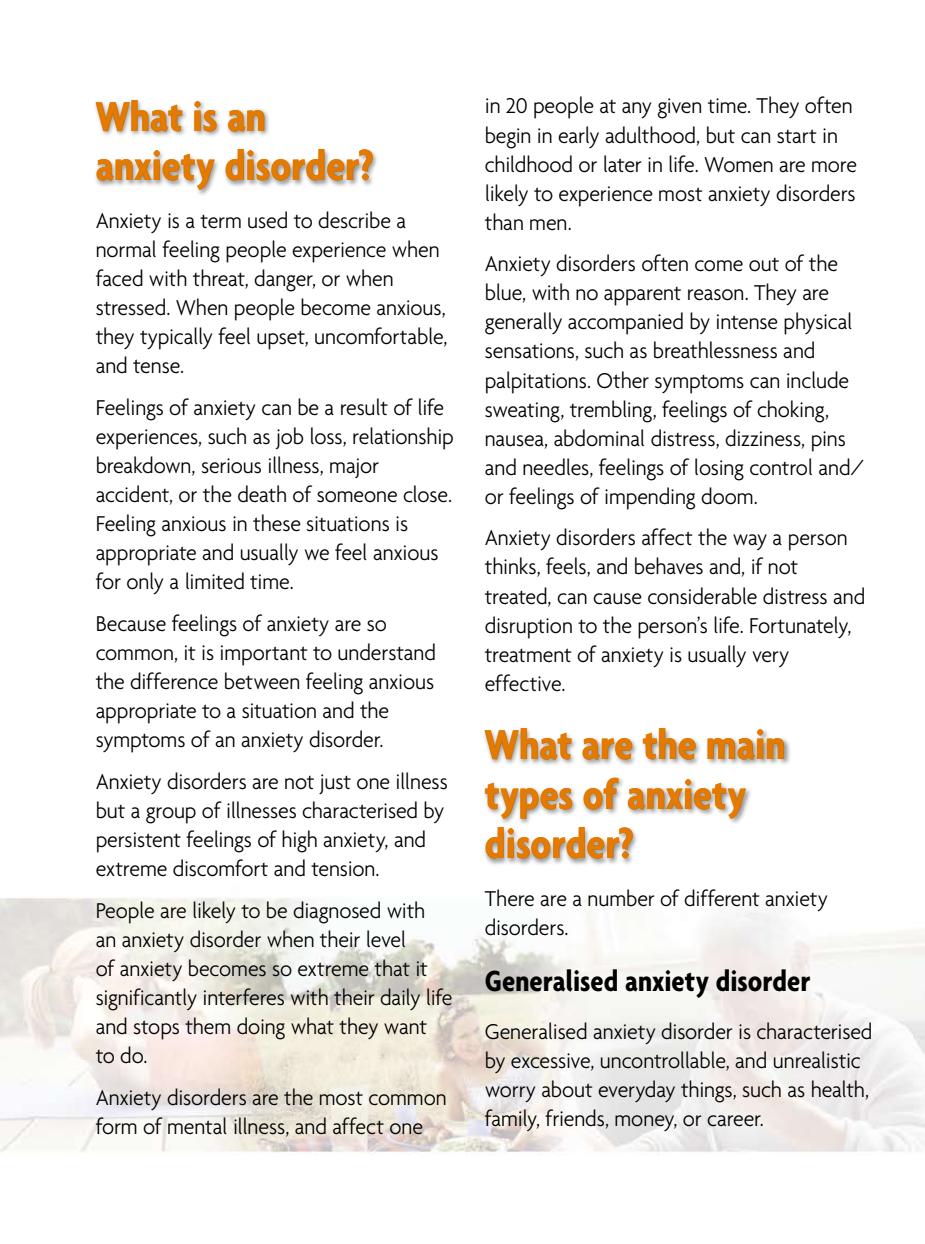
<style>
.page{position:relative;width:925px;height:1244px;background:#fff}
.page>*{position:absolute;margin:0;border:0;box-sizing:border-box;transform-origin:0 0}
.t1{font:700 condensed 45px/49.5px "Agenda";color:#e47a00}
.t2{font:700 condensed 31.5px "Agenda";color:#000}
.t3{font:300 23.18px/29px "Agenda";letter-spacing:-.01em;color:#000;scale:.95 1}
</style>
<div class="page">
<img style="left:0;top:897px;width:925px;height:257px">
<div style="left:93px;top:97px;width:286px;height:100px;background:#000;opacity:.45"></div>
<div style="left:482px;top:725px;width:310px;height:142px;background:#000;opacity:.45"></div>
<h1 class="t1" style="left:96px;top:90px;width:280px">What is an anxiety disorder?</h1>
<p class="t3" style="left:96px;top:206px;width:372px">Anxiety is a term used to describe a normal feeling people experience when faced with threat, danger, or when stressed. When people become anxious, they typically feel upset, uncomfortable, and tense.</p>
<p class="t3" style="left:96px;top:393px;width:378px">Feelings of anxiety can be a result of life experiences, such as job loss, relationship breakdown, serious illness, major accident, or the death of someone close.<br>Feeling anxious in these situations is appropriate and usually we feel anxious for only a limited time.</p>
<p class="t3" style="left:96px;top:609px;width:360px">Because feelings of anxiety are so common, it is important to understand the difference between feeling anxious appropriate to a situation and the symptoms of an anxiety disorder.</p>
<p class="t3" style="left:96px;top:767px;width:372px">Anxiety disorders are not just one illness but a group of illnesses characterised by persistent feelings of high anxiety, and extreme discomfort and tension.</p>
<p class="t3" style="left:96px;top:895px;width:377px">People are likely to be diagnosed with<br>an anxiety disorder when their level<br>of anxiety becomes so extreme that it significantly interferes with their daily life and stops them doing what they want<br>to do.</p>
<p class="t3" style="left:96px;top:1082px;width:371px">Anxiety disorders are the most common form of mental illness, and affect one</p>
<p class="t3" style="left:485px;top:91px;width:393px">in 20 people at any given time. They often begin in early adulthood, but can start in childhood or later in life. Women are more likely to experience most anxiety disorders than men.</p>
<p class="t3" style="left:485px;top:249px;width:401px">Anxiety disorders often come out of the blue, with no apparent reason. They are generally accompanied by intense physical sensations, such as breathlessness and palpitations. Other symptoms can include sweating, trembling, feelings of choking, nausea, abdominal distress, dizziness, pins and needles, feelings of losing control and/ or feelings of impending doom.</p>
<p class="t3" style="left:485px;top:523px;width:402px">Anxiety disorders affect the way a person thinks, feels, and behaves and, if not treated, can cause considerable distress and disruption to the person’s life. Fortunately, treatment of anxiety is usually very effective.</p>
<h1 class="t1" style="left:485px;top:719px;width:302px">What are the main types of anxiety disorder?</h1>
<p class="t3" style="left:485px;top:884px;width:363px">There are a number of different anxiety disorders.</p>
<h2 class="t2" style="left:485px;top:962px;width:327px">Generalised anxiety disorder</h2>
<p class="t3" style="left:485px;top:1016px;width:410px">Generalised anxiety disorder is characterised by excessive, uncontrollable, and unrealistic worry about everyday things, such as health, family, friends, money, or career.</p>
</div>
